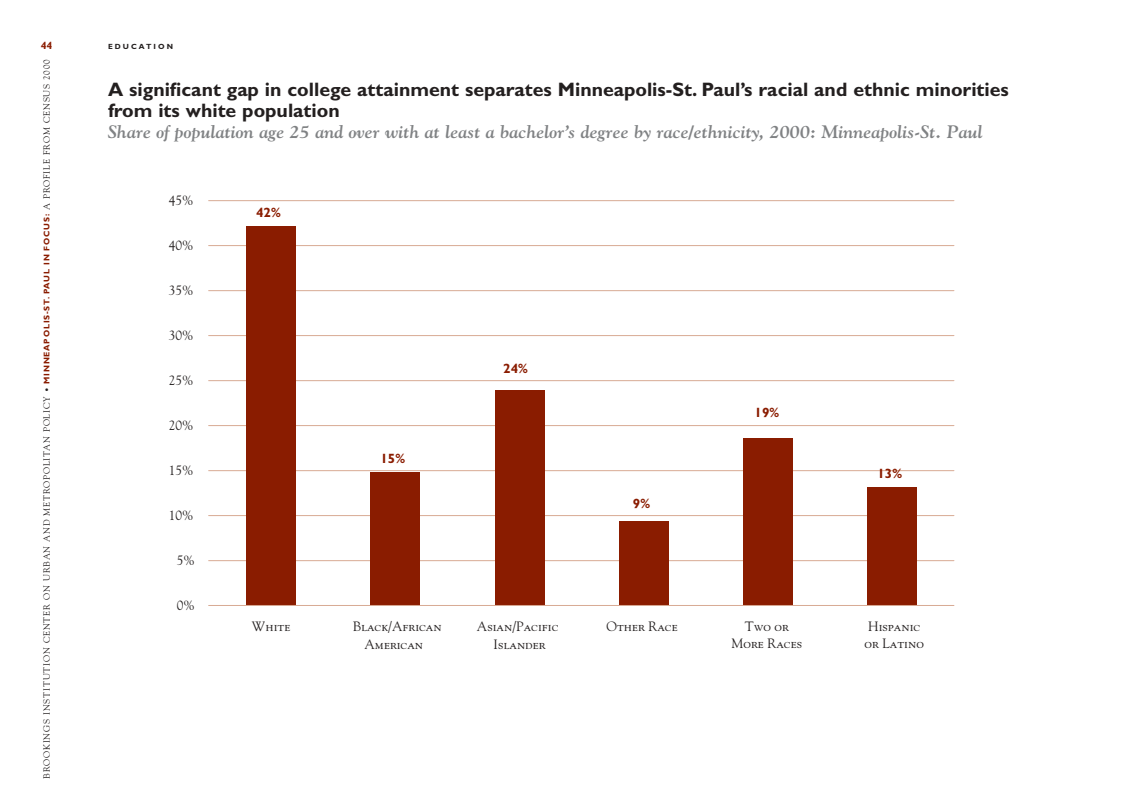
<style>
.page{position:relative;width:1134px;height:810px;background:#fff}
.page>*{position:absolute;margin:0;border:0;box-sizing:border-box;transform-origin:0 0}
.t1{font:700 19.5px/21px "Gill Sans";color:#231f1f}
.t2{font:italic 700 18px "Goudy";color:#808284}
.t3{font:13.5px/17.7px "Goudy SC";letter-spacing:.005em;color:#231f1f;text-align:center}
.t4{font:13.5px "Goudy";letter-spacing:.005em;color:#231f1f}
.t5{font:700 13.5px "Gill Sans";letter-spacing:.005em;color:#8a1c00}
.t6{font:700 10.5px "Gill Sans";color:#8a1c00}
.t7{font:9px "Goudy";letter-spacing:.085em;color:#231f1f}
.t8{font:700 7.5px "Gill Sans";letter-spacing:.275em;color:#231f1f}
.s1{font-size:7.5px}
.s2{font-family:"Gill Sans";font-weight:700;font-size:8.25px;color:#8a1c00}
</style>
<div class="page">
<hr style="left:209px;top:560px;width:745px;height:1px;background:#d8aa94">
<hr style="left:209px;top:515px;width:745px;height:1px;background:#d8aa94">
<hr style="left:209px;top:470px;width:745px;height:1px;background:#d8aa94">
<hr style="left:209px;top:425px;width:745px;height:1px;background:#d8aa94">
<hr style="left:209px;top:380px;width:745px;height:1px;background:#d8aa94">
<hr style="left:209px;top:335px;width:745px;height:1px;background:#d8aa94">
<hr style="left:209px;top:290px;width:745px;height:1px;background:#d8aa94">
<hr style="left:209px;top:245px;width:745px;height:1px;background:#d8aa94">
<hr style="left:209px;top:200px;width:745px;height:1px;background:#d8aa94">
<div style="left:246px;top:226px;width:50px;height:379px;background:#8a1c00"></div>
<div style="left:371px;top:472px;width:49px;height:133px;background:#8a1c00"></div>
<div style="left:495px;top:390px;width:49px;height:215px;background:#8a1c00"></div>
<div style="left:619px;top:521px;width:50px;height:84px;background:#8a1c00"></div>
<div style="left:743px;top:438px;width:50px;height:167px;background:#8a1c00"></div>
<div style="left:867px;top:487px;width:50px;height:118px;background:#8a1c00"></div>
<hr style="left:209px;top:605px;width:745px;height:1px;background:#d8aa94">
<p class="t6" style="left:41px;top:42px;width:13px">44</p>
<p class="t7" style="left:43px;top:779px;width:721px;rotate:-90deg">BROOKINGS INSTITUTION CENTER ON URBAN AND METROPOLITAN POLICY <span class="s1">•</span> <span class="s2">MINNEAPOLIS-ST. PAUL IN FOCUS:</span> A PROFILE FROM CENSUS 2000</p>
<p class="t8" style="left:108px;top:44px;width:67px">EDUCATION</p>
<p class="t1" style="left:108px;top:81px;width:902px">A significant gap in college attainment separates Minneapolis-St. Paul’s racial and ethnic minorities from its white population</p>
<p class="t2" style="left:108px;top:125px;width:876px">Share of population age 25 and over with at least a bachelor’s degree by race/ethnicity, 2000: Minneapolis-St. Paul</p>
<p class="t4" style="left:169px;top:195px;width:26px">45%</p>
<p class="t4" style="left:169px;top:240px;width:26px">40%</p>
<p class="t4" style="left:169px;top:285px;width:26px">35%</p>
<p class="t4" style="left:169px;top:330px;width:26px">30%</p>
<p class="t4" style="left:169px;top:375px;width:26px">25%</p>
<p class="t4" style="left:169px;top:420px;width:26px">20%</p>
<p class="t4" style="left:169px;top:465px;width:26px">15%</p>
<p class="t4" style="left:169px;top:510px;width:26px">10%</p>
<p class="t4" style="left:177px;top:555px;width:20px">5%</p>
<p class="t4" style="left:177px;top:600px;width:20px">0%</p>
<p class="t5" style="left:256px;top:208px;width:26px">42%</p>
<p class="t5" style="left:380px;top:454px;width:26px">15%</p>
<p class="t5" style="left:503px;top:364px;width:26px">24%</p>
<p class="t5" style="left:633px;top:498px;width:19px">9%</p>
<p class="t5" style="left:755px;top:408px;width:26px">19%</p>
<p class="t5" style="left:877px;top:469px;width:26px">13%</p>
<p class="t3" style="left:252px;top:619px;width:40px">White</p>
<p class="t3" style="left:353px;top:619px;width:91px">Black/African<br>American</p>
<p class="t3" style="left:477px;top:619px;width:83px">Asian/Pacific<br>Islander</p>
<p class="t3" style="left:607px;top:619px;width:73px">Other Race</p>
<p class="t3" style="left:731px;top:619px;width:72px;line-height:16.5px">Two or<br>More Races</p>
<p class="t3" style="left:865px;top:619px;width:61px;line-height:16.5px;text-align:left">Hispanic or Latino</p>
</div>
